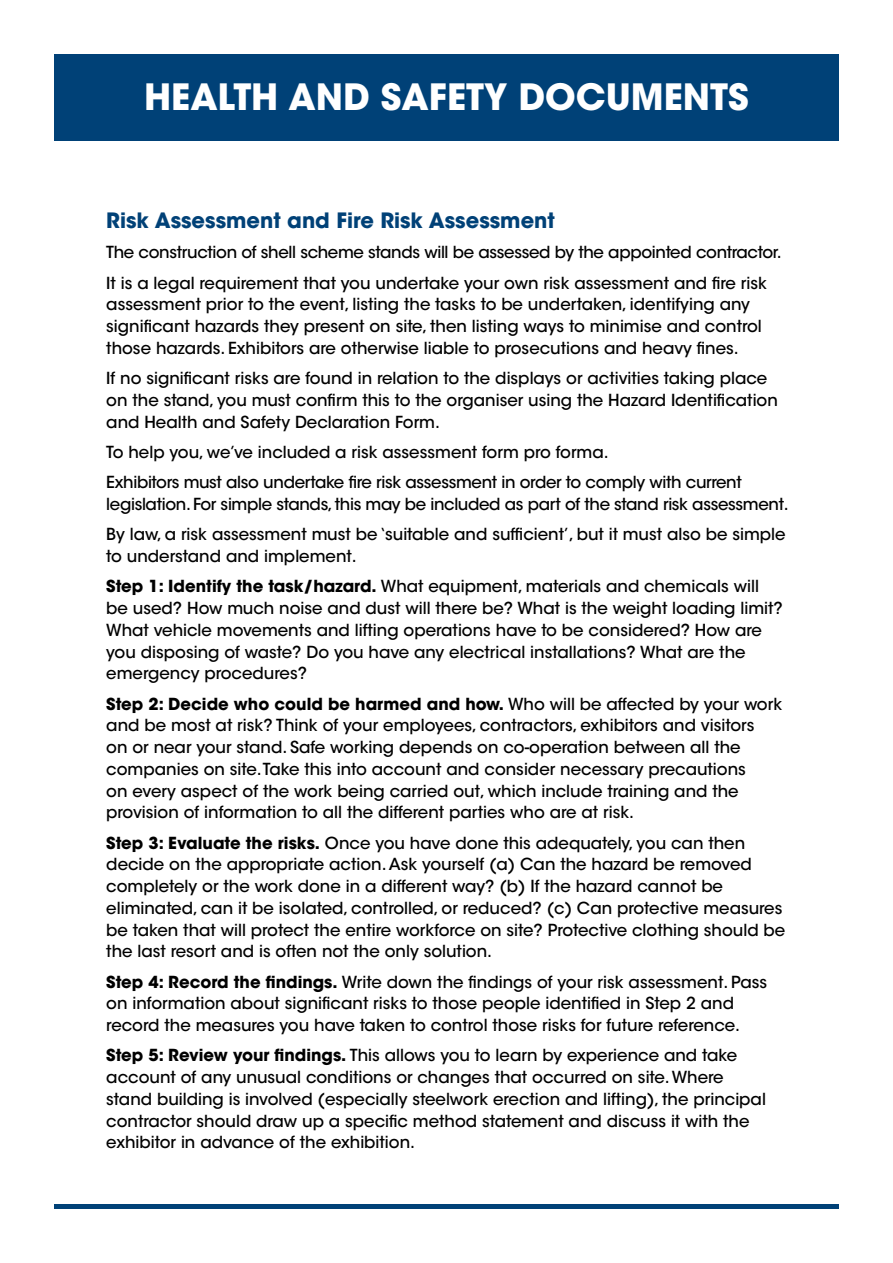
<style>
.page{position:relative;width:893px;height:1263px;background:#fff}
.page>*{position:absolute;margin:0;border:0;box-sizing:border-box;transform-origin:0 0}
.t1{font:700 36px "ITC Avant Garde Std";color:#fff}
.t2{font:700 21px "ITC Avant Garde Std";color:#004177}
.t3{font:500 16.5px/21.8px "ITC Avant Garde Std";color:#000}
.t4{font:500 16.5px/30.3px "ITC Avant Garde Std";letter-spacing:-.02em;color:#000}
.s1{font-weight:700}
</style>
<div class="page">
<hr style="left:54px;top:1205px;width:785px;height:4px;background:#004177">
<div style="left:54px;top:54px;width:785px;height:86px;background:#004177"></div>
<h1 class="t1" style="left:144px;top:74px;width:606px">HEALTH AND SAFETY DOCUMENTS</h1>
<p class="t2" style="left:106px;top:207px;width:450px">Risk Assessment and Fire Risk Assessment</p>
<p class="t4" style="left:106px;top:237px;width:677px">The construction of shell scheme stands will be assessed by the appointed contractor.<br>It is a legal requirement that you undertake your own risk assessment and fire risk</p>
<p class="t3" style="left:106px;top:294px;width:657px">assessment prior to the event, listing the tasks to be undertaken, identifying any significant hazards they present on site, then listing ways to minimise and control those hazards. Exhibitors are otherwise liable to prosecutions and heavy fines.</p>
<p class="t3" style="left:106px;top:367px;width:673px">If no significant risks are found in relation to the displays or activities taking place on the stand, you must confirm this to the organiser using the Hazard Identification and Health and Safety Declaration Form.</p>
<p class="t4" style="left:106px;top:437px;width:637px">To help you, we’ve included a risk assessment form pro forma.<br>Exhibitors must also undertake fire risk assessment in order to comply with current</p>
<p class="t4" style="left:106px;top:489px;width:684px">legislation. For simple stands, this may be included as part of the stand risk assessment.<br>By law, a risk assessment must be ‘suitable and sufficient’, but it must also be simple</p>
<p class="t3" style="left:106px;top:541px;width:654px;line-height:30.3px">to understand and implement.<br><span class="s1">Step 1: Identify the task/hazard.</span> What equipment, materials and chemicals will</p>
<p class="t3" style="left:106px;top:597px;width:678px">be used? How much noise and dust will there be? What is the weight loading limit?<br>What vehicle movements and lifting operations have to be considered? How are you disposing of waste? Do you have any electrical installations? What are the emergency procedures?</p>
<p class="t3" style="left:106px;top:693px;width:677px"><span class="s1">Step 2: Decide who could be harmed and how.</span> Who will be affected by your work and be most at risk? Think of your employees, contractors, exhibitors and visitors<br>on or near your stand. Safe working depends on co-operation between all the companies on site. Take this into account and consider necessary precautions<br>on every aspect of the work being carried out, which include training and the provision of information to all the different parties who are at risk.</p>
<p class="t3" style="left:106px;top:832px;width:680px"><span class="s1">Step 3: Evaluate the risks.</span> Once you have done this adequately, you can then decide on the appropriate action. Ask yourself (a) Can the hazard be removed completely or the work done in a different way? (b) If the hazard cannot be eliminated, can it be isolated, controlled, or reduced? (c) Can protective measures be taken that will protect the entire workforce on site? Protective clothing should be the last resort and is often not the only solution.</p>
<p class="t3" style="left:106px;top:971px;width:662px"><span class="s1">Step 4: Record the findings.</span> Write down the findings of your risk assessment. Pass on information about significant risks to those people identified in Step 2 and record the measures you have taken to control those risks for future reference.</p>
<p class="t3" style="left:106px;top:1044px;width:661px"><span class="s1">Step 5: Review your findings.</span> This allows you to learn by experience and take account of any unusual conditions or changes that occurred on site. Where stand building is involved (especially steelwork erection and lifting), the principal contractor should draw up a specific method statement and discuss it with the exhibitor in advance of the exhibition.</p>
</div>
